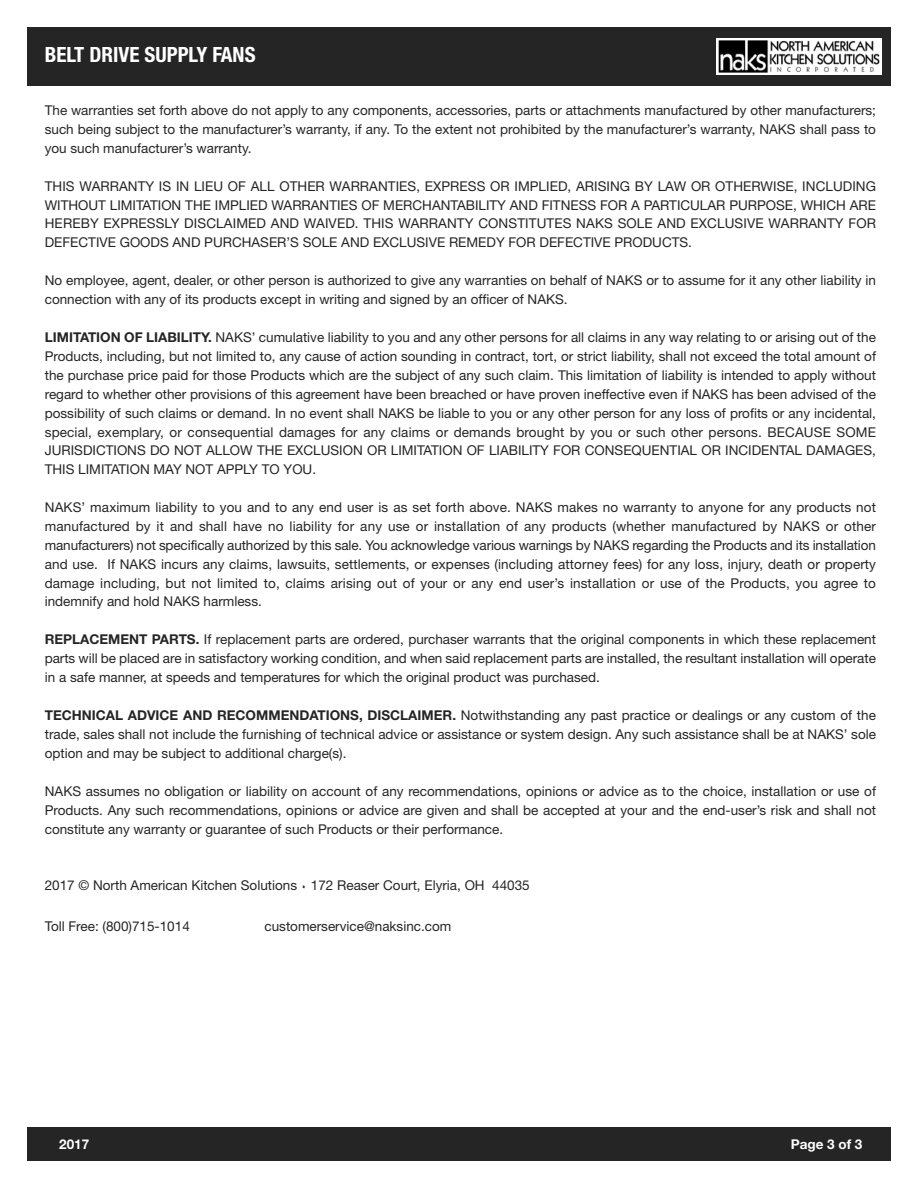
<style>
.page{position:relative;width:918px;height:1188px;background:#fff}
.page>*{position:absolute;margin:0;border:0;box-sizing:border-box;transform-origin:0 0}
.t1{font:700 condensed 21px "Helvetica Neue";color:#fff}
.t2{font:13.5px/18.9px "Helvetica Neue";color:#252525;text-align:justify}
.t3{font:700 13.5px "Helvetica Neue";color:#fff}
.s1{font-weight:700}
.s2{font-family:"Damascus";font-weight:700}
</style>
<div class="page">
<div style="left:27px;top:27px;width:864px;height:59px;background:#252525"></div>
<div style="left:27px;top:1127px;width:864px;height:34px;background:#252525"></div>
<img style="left:717px;top:39px;width:165px;height:35px">
<h1 class="t1" style="left:45px;top:43px;width:212px">BELT DRIVE SUPPLY FANS</h1>
<p class="t2" style="left:45px;top:102px;width:833px">The warranties set forth above do not apply to any components, accessories, parts or attachments manufactured by other manufacturers; such being subject to the manufacturer’s warranty, if any. To the extent not prohibited by the manufacturer’s warranty, NAKS shall pass to you such manufacturer’s warranty.</p>
<p class="t2" style="left:45px;top:178px;width:833px">THIS WARRANTY IS IN LIEU OF ALL OTHER WARRANTIES, EXPRESS OR IMPLIED, ARISING BY LAW OR OTHERWISE, INCLUDING WITHOUT LIMITATION THE IMPLIED WARRANTIES OF MERCHANTABILITY AND FITNESS FOR A PARTICULAR PURPOSE, WHICH ARE HEREBY EXPRESSLY DISCLAIMED AND WAIVED. THIS WARRANTY CONSTITUTES NAKS SOLE AND EXCLUSIVE WARRANTY FOR DEFECTIVE GOODS AND PURCHASER’S SOLE AND EXCLUSIVE REMEDY FOR DEFECTIVE PRODUCTS.</p>
<p class="t2" style="left:45px;top:272px;width:833px">No employee, agent, dealer, or other person is authorized to give any warranties on behalf of NAKS or to assume for it any other liability in connection with any of its products except in writing and signed by an officer of NAKS.</p>
<p class="t2" style="left:45px;top:329px;width:833px"><span class="s1">LIMITATION OF LIABILITY.</span> NAKS’ cumulative liability to you and any other persons for all claims in any way relating to or arising out of the Products, including, but not limited to, any cause of action sounding in contract, tort, or strict liability, shall not exceed the total amount of the purchase price paid for those Products which are the subject of any such claim. This limitation of liability is intended to apply without regard to whether other provisions of this agreement have been breached or have proven ineffective even if NAKS has been advised of the possibility of such claims or demand. In no event shall NAKS be liable to you or any other person for any loss of profits or any incidental, special, exemplary, or consequential damages for any claims or demands brought by you or such other persons. BECAUSE SOME JURISDICTIONS DO NOT ALLOW THE EXCLUSION OR LIMITATION OF LIABILITY FOR CONSEQUENTIAL OR INCIDENTAL DAMAGES, THIS LIMITATION MAY NOT APPLY TO YOU.</p>
<p class="t2" style="left:45px;top:499px;width:833px">NAKS’ maximum liability to you and to any end user is as set forth above. NAKS makes no warranty to anyone for any products not manufactured by it and shall have no liability for any use or installation of any products (whether manufactured by NAKS or other manufacturers) not specifically authorized by this sale. You acknowledge various warnings by NAKS regarding the Products and its installation and use. If NAKS incurs any claims, lawsuits, settlements, or expenses (including attorney fees) for any loss, injury, death or property damage including, but not limited to, claims arising out of your or any end user’s installation or use of the Products, you agree to indemnify and hold NAKS harmless.</p>
<p class="t2" style="left:45px;top:632px;width:833px"><span class="s1">REPLACEMENT PARTS.</span> If replacement parts are ordered, purchaser warrants that the original components in which these replacement parts will be placed are in satisfactory working condition, and when said replacement parts are installed, the resultant installation will operate in a safe manner, at speeds and temperatures for which the original product was purchased.</p>
<p class="t2" style="left:45px;top:708px;width:833px"><span class="s1">TECHNICAL ADVICE AND RECOMMENDATIONS, DISCLAIMER.</span> Notwithstanding any past practice or dealings or any custom of the trade, sales shall not include the furnishing of technical advice or assistance or system design. Any such assistance shall be at NAKS’ sole option and may be subject to additional charge(s).</p>
<p class="t2" style="left:45px;top:783px;width:833px">NAKS assumes no obligation or liability on account of any recommendations, opinions or advice as to the choice, installation or use of Products. Any such recommendations, opinions or advice are given and shall be accepted at your and the end-user’s risk and shall not constitute any warranty or guarantee of such Products or their performance.</p>
<p class="t2" style="left:45px;top:878px;width:486px">2017 © North American Kitchen Solutions <span class="s2">٠</span> 172 Reaser Court, Elyria, OH 44035</p>
<p class="t2" style="left:45px;top:918px;width:147px">Toll Free: (800)715-1014</p>
<p class="t2" style="left:265px;top:918px;width:188px">customerservice@naksinc.com</p>
<p class="t3" style="left:59px;top:1139px;width:32px">2017</p>
<p class="t3" style="left:791px;top:1139px;width:73px">Page 3 of 3</p>
</div>
